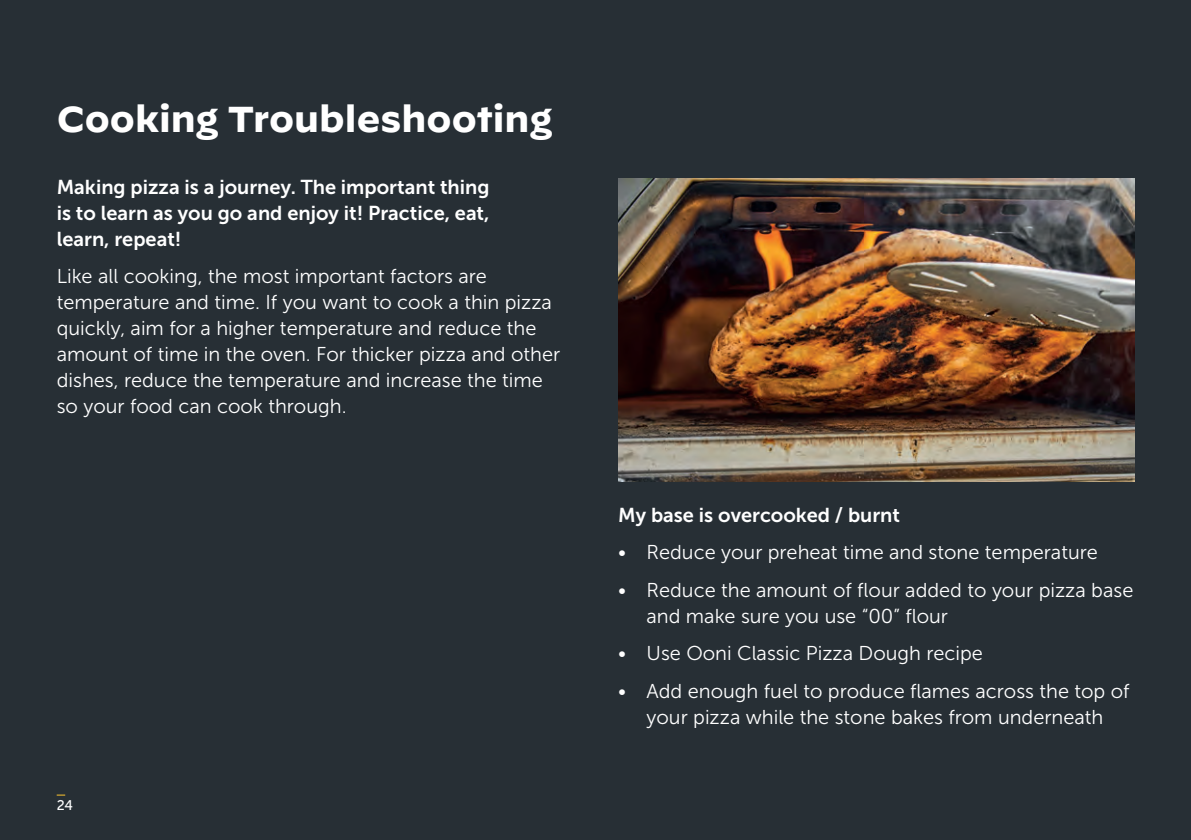
<style>
.page{position:relative;width:1191px;height:840px;background:#fff}
.page>*{position:absolute;margin:0;border:0;box-sizing:border-box;transform-origin:0 0}
.White_Page_Title{font:700 36px "Decimal";color:#fff}
.Body_Copy{font:20px/26px "Museo Sans 300";color:#fff}
.Body_Copy-2{font:20px/26px "Museo Sans 700";color:#fff;text-align:justify}
.t1{font:14px "Museo Sans 500";color:#fff}
</style>
<div class="page">
<div style="left:0;top:0;width:1191px;height:839px;background:#272f35"></div>
<img style="left:618px;top:179px;width:516px;height:301px">
<p class="White_Page_Title" style="left:57px;top:99px;width:497px">Cooking Troubleshooting</p>
<p class="Body_Copy-2" style="left:57px;top:174px;width:434px">Making pizza is a journey. The important thing is to learn as you go and enjoy it! Practice, eat, learn, repeat!</p>
<p class="Body_Copy" style="left:57px;top:263px;width:505px">Like all cooking, the most important factors are temperature and time. If you want to cook a thin pizza quickly, aim for a higher temperature and reduce the amount of time in the oven. For thicker pizza and other dishes, reduce the temperature and increase the time so your food can cook through.</p>
<p class="t1" style="left:57px;top:797px;width:18px">24</p>
<p class="Body_Copy-2" style="left:618px;top:502px;width:283px">My base is overcooked / burnt</p>
<p class="Body_Copy" style="left:618px;top:539px;width:481px">• Reduce your preheat time and stone temperature</p>
<p class="Body_Copy" style="left:646px;top:576px;width:488px;text-indent:-28px">• Reduce the amount of flour added to your pizza base and make sure you use “00” flour</p>
<p class="Body_Copy" style="left:618px;top:640px;width:366px">• Use Ooni Classic Pizza Dough recipe</p>
<p class="Body_Copy" style="left:618px;top:677px;width:513px;text-align:center">• Add enough fuel to produce flames across the top of your pizza while the stone bakes from underneath</p>
</div>
